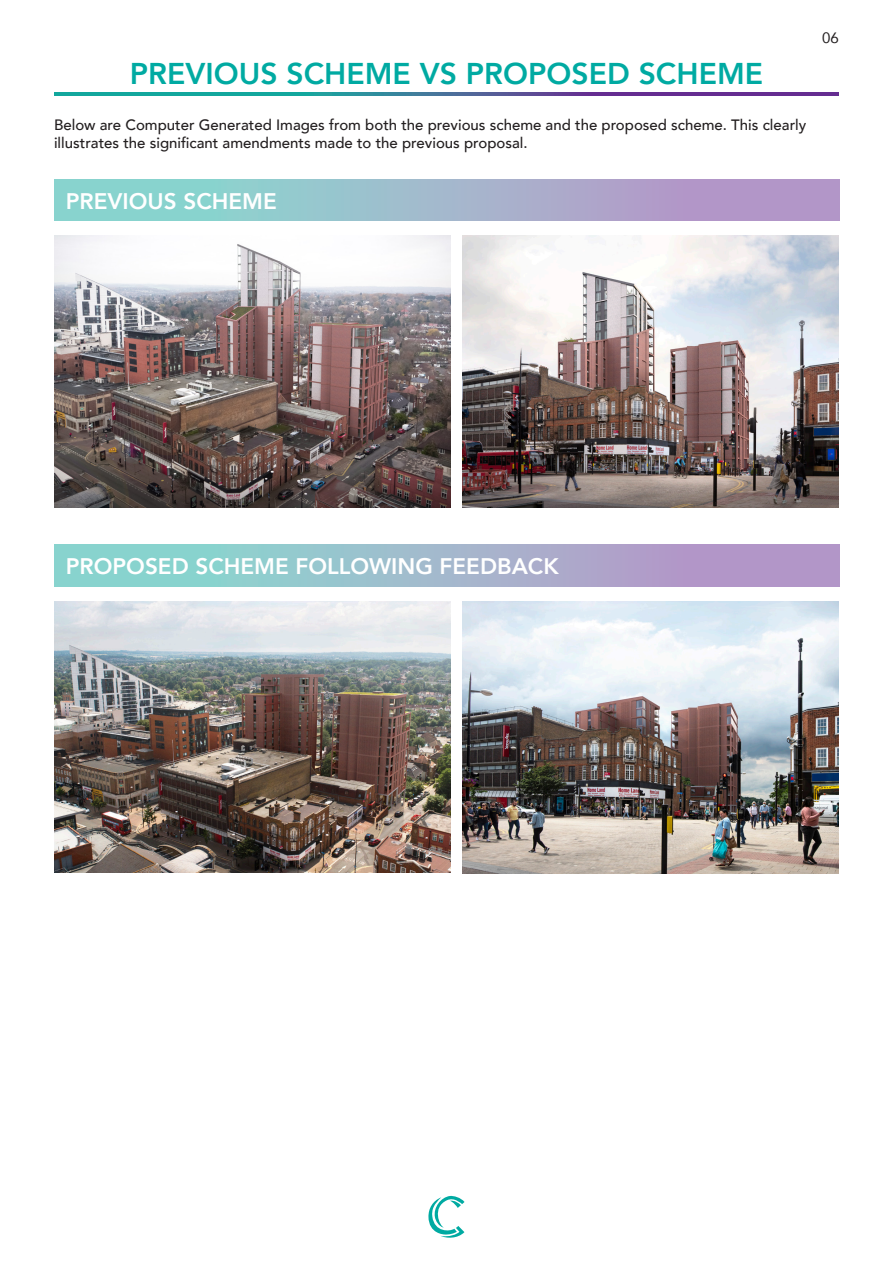
<style>
.page{position:relative;width:893px;height:1263px;background:#fff}
.page>*{position:absolute;margin:0;border:0;box-sizing:border-box;transform-origin:0 0}
.t1{font:800 30px "Avenir";color:#00aaa2}
.t2{font:800 22.5px "Avenir";color:#fff}
.t3{font:500 15px/18px "Avenir";color:#231f20}
.Paragraph_Style_2{font:15px "Avenir";color:#231f20}
</style>
<div class="page">
<svg style="left:428px;top:1195px;width:36px;height:43px"></svg>
<svg style="left:54px;top:93px;width:785px;height:3px;background:#3f6b97"></svg>
<img style="left:54px;top:236px;width:396px;height:271px">
<img style="left:54px;top:601px;width:396px;height:271px">
<img style="left:463px;top:236px;width:376px;height:271px">
<img style="left:463px;top:602px;width:376px;height:271px">
<div style="left:54px;top:179px;width:786px;height:42px;background:linear-gradient(to right,#84ded0,#bb8ec8)"></div>
<div style="left:54px;top:544px;width:786px;height:42px;background:linear-gradient(to right,#84ded0,#bb8ec8)"></div>
<p class="t1" style="left:130px;top:50px;width:635px">PREVIOUS SCHEME VS PROPOSED SCHEME</p>
<p class="t3" style="left:54px;top:115px;width:754px">Below are Computer Generated Images from both the previous scheme and the proposed scheme. This clearly illustrates the significant amendments made to the previous proposal.</p>
<p class="t2" style="left:66px;top:184px;width:212px">PREVIOUS SCHEME</p>
<p class="Paragraph_Style_2" style="left:822px;top:26px;width:18px">06</p>
<p class="t2" style="left:66px;top:549px;width:494px">PROPOSED SCHEME FOLLOWING FEEDBACK</p>
</div>
